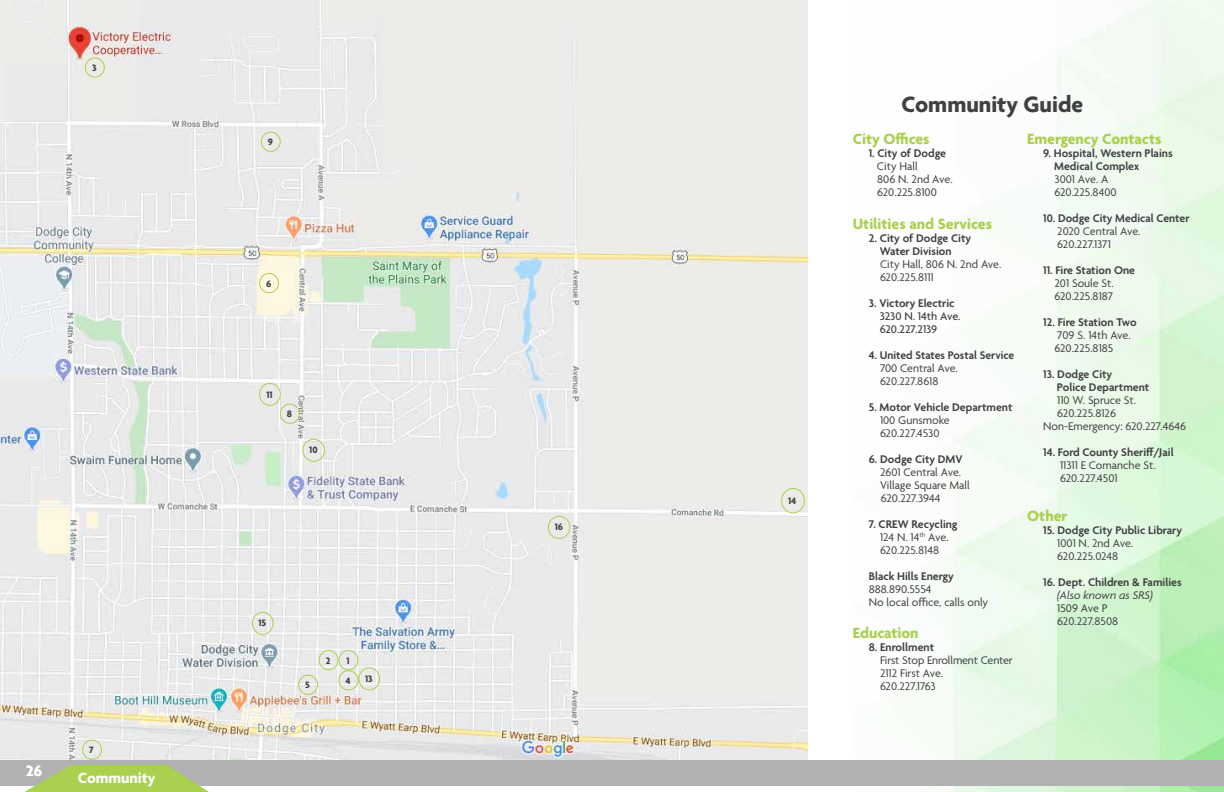
<style>
.page{position:relative;width:1224px;height:792px;background:#fff}
.page>*{position:absolute;margin:0;border:0;box-sizing:border-box;transform-origin:0 0}
.t1{font:700 24px "Agenda";color:#404042}
.t2{font:700 16px "Agenda";color:#a9d04e}
.t3{font:700 16px "Agenda";color:#fff}
.t4{font:12px/13px "Agenda";color:#404042}
.t5{font:600 12px/13px "Agenda";color:#404042}
.t6{font:500 12px/13px "Agenda";color:#404042}
.t7{font:italic 12px "Agenda";color:#404042}
.t8{font:700 10px "Agenda";color:#404042}
.s1{font-weight:600}
</style>
<div class="page">
<img style="left:0;top:0;width:807px;height:760px">
<div style="left:319px;top:650px;width:20px;height:20px;border:1px solid #aad050;border-radius:50%"></div>
<div style="left:339px;top:650px;width:19px;height:20px;border:1px solid #aad050;border-radius:50%"></div>
<div style="left:85px;top:57px;width:20px;height:21px;border:1px solid #aad050;border-radius:50%"></div>
<div style="left:339px;top:670px;width:19px;height:20px;border:1px solid #aad050;border-radius:50%"></div>
<div style="left:298px;top:675px;width:20px;height:20px;border:1px solid #aad050;border-radius:50%"></div>
<div style="left:259px;top:273px;width:20px;height:20px;border:1px solid #aad050;border-radius:50%"></div>
<div style="left:82px;top:740px;width:20px;height:20px;border:1px solid #aad050;border-radius:50%"></div>
<div style="left:280px;top:404px;width:20px;height:20px;border:1px solid #aad050;border-radius:50%"></div>
<div style="left:261px;top:132px;width:20px;height:20px;border:1px solid #aad050;border-radius:50%"></div>
<div style="left:259px;top:383px;width:22px;height:23px;border:1px solid #aad050;border-radius:50%"></div>
<div style="left:358px;top:667px;width:22px;height:23px;border:1px solid #aad050;border-radius:50%"></div>
<div style="left:781px;top:488px;width:24px;height:25px;border:1px solid #aad050;border-radius:50%"></div>
<div style="left:252px;top:612px;width:22px;height:23px;border:1px solid #aad050;border-radius:50%"></div>
<div style="left:302px;top:439px;width:23px;height:23px;border:1px solid #aad050;border-radius:50%"></div>
<div style="left:0;top:760px;width:1224px;height:26px;background:#b1b0b2"></div>
<svg style="left:25px;top:765px;width:184px;height:27px"></svg>
<div style="left:548px;top:516px;width:22px;height:23px;border:1px solid #aad050;border-radius:50%"></div>
<p class="t8" style="left:92px;top:62px;width:6px">3</p>
<h2 class="t3" style="left:26px;top:762px;width:17px">26</h2>
<p class="t8" style="left:89px;top:745px;width:6px">7</p>
<h2 class="t3" style="left:60px;top:769px;width:114px">Account Services</h2>
<h2 class="t3" style="left:78px;top:769px;width:79px">Community</h2>
<p class="t8" style="left:268px;top:137px;width:7px">9</p>
<p class="t8" style="left:266px;top:278px;width:7px">6</p>
<p class="t8" style="left:267px;top:389px;width:8px">11</p>
<p class="t8" style="left:287px;top:409px;width:7px">8</p>
<p class="t8" style="left:309px;top:445px;width:10px">10</p>
<p class="t8" style="left:259px;top:618px;width:9px">15</p>
<p class="t8" style="left:305px;top:680px;width:6px">5</p>
<p class="t8" style="left:326px;top:655px;width:6px">2</p>
<p class="t8" style="left:346px;top:655px;width:5px">1</p>
<p class="t8" style="left:345px;top:675px;width:7px">4</p>
<p class="t8" style="left:365px;top:673px;width:9px">13</p>
<p class="t8" style="left:555px;top:522px;width:10px">16</p>
<p class="t8" style="left:788px;top:496px;width:10px">14</p>
<h1 class="t1" style="left:902px;top:92px;width:183px">Community Guide</h1>
<h2 class="t2" style="left:853px;top:131px;width:78px">City Offices</h2>
<p class="t5" style="left:869px;top:148px;width:79px">1. City of Dodge</p>
<p class="t4" style="left:877px;top:161px;width:77px">City Hall<br>806 N. 2nd Ave.<br>620.225.8100</p>
<h2 class="t2" style="left:853px;top:215px;width:141px">Utilities and Services</h2>
<p class="t5" style="left:880px;top:232px;width:93px;text-indent:-11px">2. City of Dodge City<br>Water Division</p>
<p class="t4" style="left:880px;top:258px;width:123px">City Hall, 806 N. 2nd Ave.<br>620.225.8111</p>
<p class="t5" style="left:869px;top:297px;width:87px">3. Victory Electric</p>
<p class="t6" style="left:880px;top:310px;width:82px">3230 N. 14th Ave.<br>620.227.2139</p>
<p class="t5" style="left:869px;top:349px;width:147px">4. United States Postal Service</p>
<p class="t4" style="left:880px;top:362px;width:79px">700 Central Ave.<br>620.227.8618</p>
<p class="t5" style="left:869px;top:401px;width:145px">5. Motor Vehicle Department</p>
<p class="t4" style="left:880px;top:414px;width:71px">100 Gunsmoke<br>620.227.4530</p>
<p class="t5" style="left:869px;top:453px;width:95px">6. Dodge City DMV</p>
<p class="t4" style="left:880px;top:466px;width:91px">2601 Central Ave.<br>Village Square Mall<br>620.227.3944</p>
<p class="t4" style="left:880px;top:518px;width:79px;text-indent:-11px"><span class="s1">7. CREW Recycling<br></span>124 N. 14<sup>th</sup> Ave.<br>620.225.8148</p>
<p class="t5" style="left:869px;top:570px;width:87px">Black Hills Energy</p>
<p class="t4" style="left:869px;top:583px;width:121px">888.890.5554<br>No local office, calls only</p>
<h2 class="t2" style="left:853px;top:624px;width:67px">Education</h2>
<p class="t5" style="left:869px;top:641px;width:67px">8. Enrollment</p>
<p class="t4" style="left:880px;top:654px;width:134px">First Stop Enrollment Center<br>2112 First Ave.<br>620.227.1763</p>
<h2 class="t2" style="left:1027px;top:131px;width:136px">Emergency Contacts</h2>
<p class="t5" style="left:1054px;top:148px;width:120px;text-indent:-11px">9. Hospital, Western Plains<br>Medical Complex</p>
<p class="t4" style="left:1054px;top:174px;width:64px">3001 Ave. A<br>620.225.8400</p>
<p class="t5" style="left:1043px;top:213px;width:148px">10. Dodge City Medical Center</p>
<p class="t4" style="left:1057px;top:226px;width:85px">2020 Central Ave.<br>620.227.1371</p>
<p class="t5" style="left:1043px;top:265px;width:93px">11. Fire Station One</p>
<p class="t4" style="left:1054px;top:278px;width:61px">201 Soule St.<br>620.225.8187</p>
<p class="t5" style="left:1043px;top:317px;width:95px">12. Fire Station Two</p>
<p class="t4" style="left:1054px;top:330px;width:78px">709 S. 14th Ave.<br>620.225.8185</p>
<p class="t5" style="left:1057px;top:369px;width:94px;text-indent:-14px">13. Dodge City<br>Police Department</p>
<p class="t4" style="left:1057px;top:395px;width:80px">110 W. Spruce St.</p>
<p class="t4" style="left:1057px;top:408px;width:60px">620.225.8126</p>
<p class="t4" style="left:1043px;top:421px;width:144px">Non-Emergency: 620.227.4646</p>
<p class="t5" style="left:1043px;top:447px;width:132px">14. Ford County Sheriff/Jail</p>
<p class="t4" style="left:1060px;top:460px;width:97px">11311 E Comanche St.<br>620.227.4501</p>
<h2 class="t2" style="left:1027px;top:507px;width:42px">Other</h2>
<p class="t5" style="left:1043px;top:524px;width:140px">15. Dodge City Public Library</p>
<p class="t4" style="left:1057px;top:537px;width:77px">1001 N. 2nd Ave.<br>620.225.0248</p>
<p class="t5" style="left:1043px;top:576px;width:140px">16. Dept. Children &amp; Families</p>
<p class="t7" style="left:1057px;top:588px;width:97px">(Also known as SRS)</p>
<p class="t4" style="left:1057px;top:602px;width:62px">1509 Ave P<br>620.227.8508</p>
</div>
